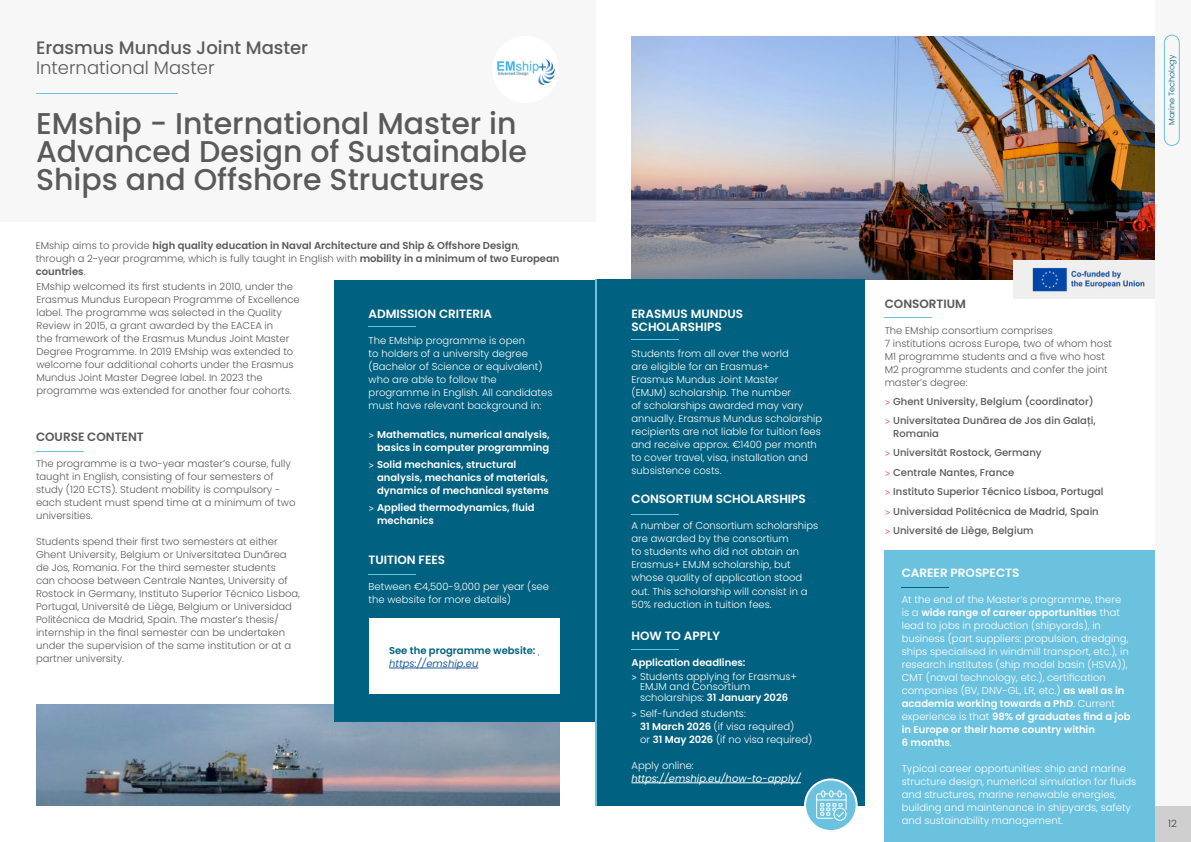
<style>
.page{position:relative;width:1191px;height:842px;background:#fff}
.page>*{position:absolute;margin:0;border:0;box-sizing:border-box;transform-origin:0 0}
.t1{font:500 30px/28px "Poppins";color:#5a5a5a}
.t2{font:500 18px "Poppins";color:#5a5a5a}
.t3{font:300 18px "Poppins";color:#5a5a5a}
.t4{font:600 12px/13px "Poppins";color:#fff}
.t5{font:600 12px "Poppins";color:#5a5a5a}
.t6{font:600 12px "Poppins";color:#595959}
.t7{font:300 10px/13px "Poppins";color:#fff}
.t8{font:300 10px/13px "Poppins";color:#5a5a5a}
.t9{font:500 10px/19.4px "Poppins";color:#595959}
.t10{font:600 10px/13px "Poppins";color:#fff}
.t11{font:600 10px/13px "Poppins";color:#5a5a5a}
.t12{font:300 10px/13px "Poppins";color:#595959}
.t13{font:italic 10px "Poppins";color:#fff}
.t14{font:600 10px "Poppins";color:#006180}
.t15{font:italic 10px "Poppins";color:#215e9e}
.t16{font:300 10px "Poppins";color:#414042}
.t17{font:300 8px "Poppins";color:#006180}
.s1{font-weight:300}
.s2{font-family:"Titillium Web";font-weight:400}
.s3{font-weight:600}
.s4{font-family:"Titillium Web";font-weight:400;color:#e15f67}
</style>
<div class="page">
<div style="left:0;top:0;width:595px;height:222px;background:#f7f7f7"></div>
<img style="left:36px;top:705px;width:523px;height:101px">
<img style="left:631px;top:36px;width:524px;height:244px">
<div style="left:1155px;top:806px;width:36px;height:36px;background:#cfcfcf"></div>
<div style="left:1155px;top:0;width:36px;height:806px;background:#f7f7f7"></div>
<hr style="left:36px;top:93px;width:142px;height:1px;background:#6bc2df">
<div style="left:334px;top:279px;width:522px;height:442px;background:#006180"></div>
<div style="left:369px;top:619px;width:190px;height:75px;background:#fff"></div>
<hr style="left:389px;top:668px;width:89px;height:1px;background:#215e9e">
<div style="left:492px;top:36px;width:67px;height:67px;background:#fff;border-radius:50%"></div>
<hr style="left:369px;top:574px;width:47px;height:1px;background:#6bc2df">
<hr style="left:369px;top:326px;width:47px;height:1px;background:#6bc2df">
<hr style="left:37px;top:451px;width:47px;height:1px;background:#6bc2df">
<div style="left:1164px;top:35px;width:15px;height:111px;border:1px solid #6bc2df;border-radius:7px"></div>
<div style="left:595px;top:279px;width:270px;height:527px;background:#006180"></div>
<div style="left:884px;top:551px;width:271px;height:291px;background:#6bc2df"></div>
<hr style="left:594px;top:279px;width:2px;height:527px;background:#6bc2df">
<div style="left:805px;top:779px;width:51px;height:52px;background:#6bc2df;border-radius:50%"></div>
<div style="left:804px;top:778px;width:53px;height:54px;border:2px solid #fff;border-radius:50%"></div>
<div style="left:1013px;top:260px;width:142px;height:39px;background:#efefef"></div>
<hr style="left:884px;top:317px;width:48px;height:1px;background:#6bc2df">
<hr style="left:901px;top:587px;width:48px;height:1px;background:#006180">
<hr style="left:631px;top:339px;width:47px;height:1px;background:#6bc2df">
<hr style="left:631px;top:514px;width:47px;height:1px;background:#6bc2df">
<hr style="left:631px;top:649px;width:47px;height:1px;background:#6bc2df">
<hr style="left:631px;top:782px;width:170px;height:1px;background:#fff">
<img style="left:497px;top:60px;width:58px;height:25px">
<img style="left:1032px;top:267px;width:113px;height:25px">
<svg style="left:816px;top:790px;width:31px;height:31px"></svg>
<h2 class="t2" style="left:36px;top:37px;width:274px">Erasmus Mundus Joint Master</h2>
<h2 class="t3" style="left:36px;top:57px;width:180px">International Master</h2>
<h1 class="t1" style="left:36px;top:109px;width:492px">EMship - International Master in<br>Advanced Design of Sustainable<br>Ships and Offshore Structures</h1>
<p class="t11" style="left:36px;top:239px;width:525px"><span class="s1">EMship aims to provide</span> high quality education in Naval Architecture and Ship &amp; Offshore Design<span class="s1">, through a 2-year programme, which is fully taught in English with</span> mobility in a minimum of two European countries<span class="s1">.</span></p>
<p class="t8" style="left:36px;top:280px;width:265px">EMship welcomed its first students in 2010, under the Erasmus Mundus European Programme of Excellence label. The programme was selected in the Quality Review in 2015, a grant awarded by the EACEA in<br>the framework of the Erasmus Mundus Joint Master Degree Programme. In 2019 EMship was extended to welcome four additional cohorts under the Erasmus Mundus Joint Master Degree label. In 2023 the programme was extended for another four cohorts.</p>
<p class="t5" style="left:36px;top:430px;width:109px">COURSE CONTENT</p>
<p class="t8" style="left:36px;top:457px;width:261px">The programme is a two-year master’s course, fully taught in English, consisting of four semesters of study (120 ECTS). Student mobility is compulsory - each student must spend time at a minimum of two universities.</p>
<p class="t8" style="left:36px;top:535px;width:265px">Students spend their first two semesters at either Ghent University, Belgium or Universitatea Dunărea de Jos, Romania. For the third semester students<br>can choose between Centrale Nantes, University of Rostock in Germany, Instituto Superior Técnico Lisboa, Portugal, Université de Liège, Belgium or Universidad Politécnica de Madrid, Spain. The master’s thesis/ internship in the final semester can be undertaken under the supervision of the same institution or at a partner university.</p>
<p class="t4" style="left:369px;top:307px;width:125px">ADMISSION CRITERIA</p>
<p class="t7" style="left:369px;top:334px;width:185px">The EMship programme is open<br>to holders of a university degree (Bachelor of Science or equivalent) who are able to follow the programme in English. All candidates must have relevant background in:</p>
<p class="t10" style="left:369px;top:428px;width:183px;text-align:right"><span class="s2">&gt;</span> Mathematics, numerical analysis, basics in computer programming</p>
<p class="t10" style="left:377px;top:458px;width:173px;text-indent:-8px"><span class="s2">&gt;</span> Solid mechanics, structural analysis, mechanics of materials, dynamics of mechanical systems</p>
<p class="t10" style="left:377px;top:500px;width:159px;text-indent:-8px"><span class="s2">&gt;</span> Applied thermodynamics, fluid mechanics</p>
<p class="t4" style="left:369px;top:553px;width:78px">TUITION FEES</p>
<p class="t7" style="left:369px;top:580px;width:182px">Between €4,500-9,000 per year (see the website for more details)</p>
<p class="t14" style="left:389px;top:645px;width:148px">See the programme website:</p>
<p class="t15" style="left:389px;top:658px;width:91px">https://emship.eu</p>
<p class="t17" style="left:1167px;top:125px;width:72px;rotate:-90deg">Marine Techology</p>
<p class="t4" style="left:631px;top:307px;width:113px">ERASMUS MUNDUS<br>SCHOLARSHIPS</p>
<p class="t7" style="left:631px;top:347px;width:192px">Students from all over the world<br>are eligible for an Erasmus+<br>Erasmus Mundus Joint Master<br>(EMJM) scholarship. The number<br>of scholarships awarded may vary annually. Erasmus Mundus scholarship recipients are not liable for tuition fees and receive approx. €1400 per month to cover travel, visa, installation and subsistence costs.</p>
<p class="t4" style="left:631px;top:493px;width:176px">CONSORTIUM SCHOLARSHIPS</p>
<p class="t7" style="left:631px;top:519px;width:188px">A number of Consortium scholarships are awarded by the consortium<br>to students who did not obtain an Erasmus+ EMJM scholarship, but whose quality of application stood out. This scholarship will consist in a 50% reduction in tuition fees.</p>
<p class="t4" style="left:631px;top:629px;width:90px">HOW TO APPLY</p>
<p class="t7" style="left:631px;top:656px;width:167px;line-height:13.8px"><span class="s3">Application deadlines:<br></span><span class="s2">&gt;</span> Students applying for Erasmus+</p>
<p class="t7" style="left:640px;top:682px;width:150px;line-height:10.3px">EMJM and Consortium scholarships: <span class="s3">31 January 2026</span></p>
<p class="t7" style="left:640px;top:707px;width:174px;text-indent:-8px"><span class="s2">&gt;</span> Self-funded students:<br><span class="s3">31 March 2026</span> (if visa required)<br>or <span class="s3">31 May 2026</span> (if no visa required)</p>
<p class="t7" style="left:631px;top:759px;width:64px">Apply online:</p>
<p class="t13" style="left:631px;top:773px;width:171px">https://emship.eu/how-to-apply/</p>
<p class="t6" style="left:884px;top:297px;width:83px">CONSORTIUM</p>
<p class="t12" style="left:884px;top:324px;width:229px">The EMship consortium comprises<br>7 institutions across Europe, two of whom host M1 programme students and a five who host M2 programme students and confer the joint master’s degree:</p>
<p class="t9" style="left:884px;top:392px;width:212px"><span class="s4">&gt;</span> Ghent University, Belgium (coordinator) <span class="s4">&gt;</span> Universitatea Dunărea de Jos din Galați,</p>
<p class="t9" style="left:884px;top:424px;width:220px;text-indent:8px">Romania<br><span class="s4">&gt;</span> Universität Rostock, Germany<br><span class="s4">&gt;</span> Centrale Nantes, France<br><span class="s4">&gt;</span> Instituto Superior Técnico Lisboa, Portugal <span class="s4">&gt;</span> Universidad Politécnica de Madrid, Spain <span class="s4">&gt;</span> Université de Liège, Belgium</p>
<p class="t4" style="left:901px;top:566px;width:119px">CAREER PROSPECTS</p>
<p class="t7" style="left:901px;top:593px;width:230px">At the end of the Master’s programme, there is a <span class="s3">wide range of career opportunities</span> that lead to jobs in production (shipyards), in business (part suppliers: propulsion, dredging, ships specialised in windmill transport, etc.), in research institutes (ship model basin (HSVA)), CMT (naval technology, etc.), certification companies (BV, DNV-GL, LR, etc.) <span class="s3">as well as in academia working towards a PhD</span>. Current experience is that <span class="s3">98% of graduates find a job in Europe or their home country within<br>6 months</span>.</p>
<p class="t7" style="left:901px;top:762px;width:236px">Typical career opportunities: ship and marine structure design, numerical simulation for fluids and structures, marine renewable energies, building and maintenance in shipyards, safety and sustainability management.</p>
<p class="t16" style="left:1168px;top:817px;width:10px">12</p>
</div>
